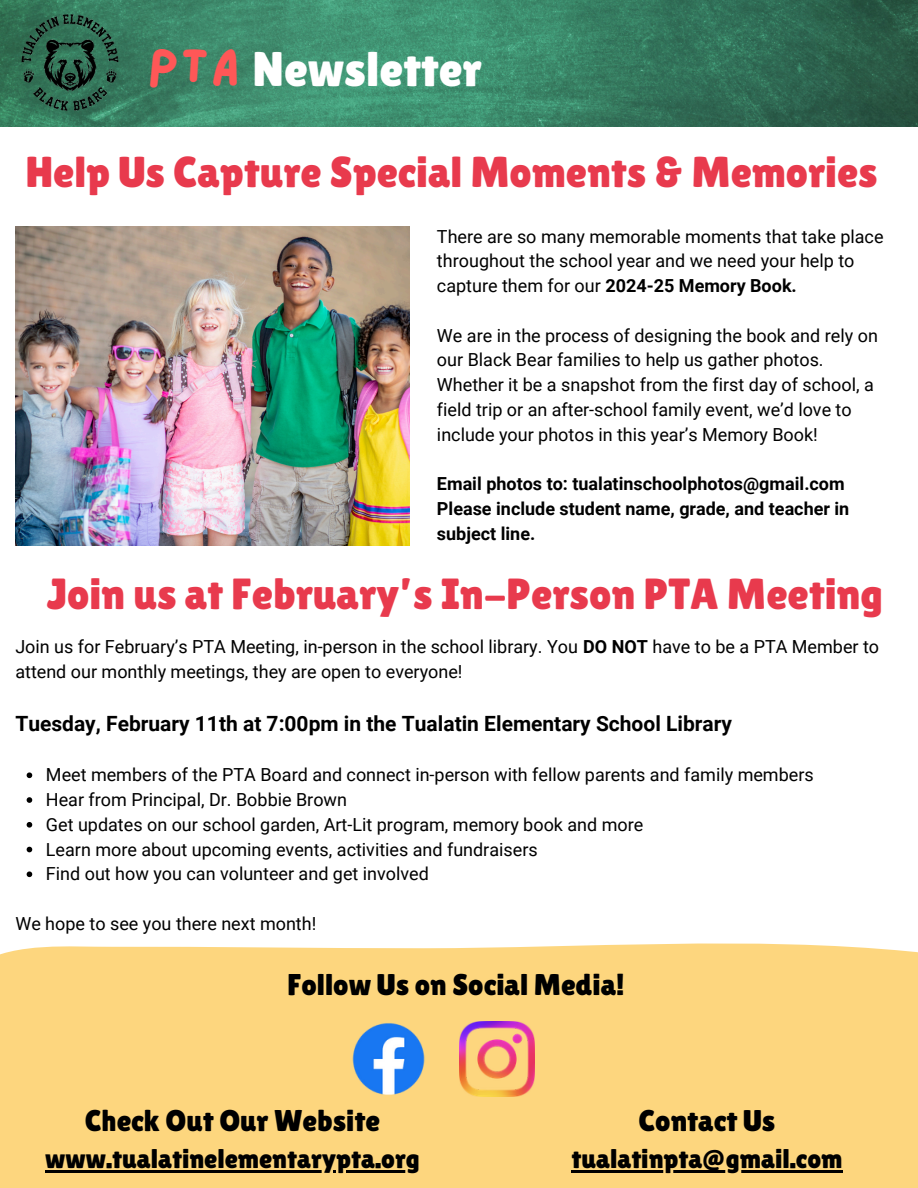
<style>
.page{position:relative;width:918px;height:1188px;background:#fff}
.page>*{position:absolute;margin:0;border:0;box-sizing:border-box;transform-origin:0 0}
.t1{font:49.5px "Lazydog";color:#ff5757}
.t2{font:48.75px "Lilita One";color:#fff}
.t3{font:43.5px "Lilita One";color:#e83a4d}
.t4{font:43.35px "Lilita One";color:#e83a4d}
.t5{font:30px "Lilita One";color:#000}
.t6{font:27px "Lilita One";color:#000}
.t7{font:700 21px "Roboto";color:#000}
.t8{font:18px/24.8px "Roboto";color:#000}
.t9{font:700 18px/24.8px "Roboto";color:#000}
.s1{font-weight:700}
</style>
<div class="page">
<div style="left:0;top:943px;width:918px;height:245px;background:#fdd67e"></div>
<img style="left:351px;top:1021px;width:74px;height:76px">
<img style="left:459px;top:1021px;width:75px;height:76px">
<img style="left:148px;top:0;width:770px;height:126px">
<img style="left:0;top:0;width:148px;height:127px">
<img style="left:15px;top:226px;width:394px;height:319px">
<hr style="left:45px;top:1170px;width:375px;height:2px;background:#000">
<hr style="left:571px;top:1170px;width:271px;height:2px;background:#000">
<svg style="left:27px;top:772px;width:5px;height:6px"></svg>
<svg style="left:27px;top:797px;width:5px;height:6px"></svg>
<svg style="left:27px;top:822px;width:5px;height:6px"></svg>
<svg style="left:27px;top:847px;width:5px;height:5px"></svg>
<svg style="left:27px;top:871px;width:5px;height:6px"></svg>
<p class="t1" style="left:148px;top:42px;width:93px">PTA</p>
<p class="t2" style="left:252px;top:41px;width:231px">Newsletter</p>
<p class="t4" style="left:25px;top:147px;width:854px">Help Us Capture Special Moments &amp; Memories</p>
<h1 class="t8" style="left:437px;top:224px;width:448px">There are so many memorable moments that take place throughout the school year and we need your help to capture them for our <span class="s1">2024-25 Memory Book.</span></h1>
<h2 class="t8" style="left:437px;top:323px;width:442px">We are in the process of designing the book and rely on our Black Bear families to help us gather photos.<br>Whether it be a snapshot from the first day of school, a field trip or an after-school family event, we’d love to include your photos in this year’s Memory Book!</h2>
<h3 class="t9" style="left:437px;top:472px;width:414px">Email photos to: tualatinschoolphotos@gmail.com<br>Please include student name, grade, and teacher in subject line.</h3>
<h5 class="t3" style="left:47px;top:568px;width:837px">Join us at February’s In-Person PTA Meeting</h5>
<p class="t8" style="left:15px;top:635px;width:865px">Join us for February’s PTA Meeting, in-person in the school library. You <span class="s1">DO NOT</span> have to be a PTA Member to attend our monthly meetings, they are open to everyone!</p>
<p class="t7" style="left:15px;top:711px;width:718px">Tuesday, February 11th at 7:00pm in the Tualatin Elementary School Library</p>
<p class="t8" style="left:46px;top:763px;width:769px">Meet members of the PTA Board and connect in-person with fellow parents and family members</p>
<p class="t8" style="left:46px;top:788px;width:303px">Hear from Principal, Dr. Bobbie Brown</p>
<p class="t8" style="left:46px;top:812px;width:599px">Get updates on our school garden, Art-Lit program, memory book and more</p>
<p class="t8" style="left:46px;top:837px;width:493px">Learn more about upcoming events, activities and fundraisers</p>
<p class="t8" style="left:46px;top:862px;width:384px">Find out how you can volunteer and get involved</p>
<h4 class="t8" style="left:15px;top:911px;width:302px">We hope to see you there next month!</h4>
<p class="t5" style="left:287px;top:967px;width:339px">Follow Us on Social Media!</p>
<p class="t5" style="left:85px;top:1103px;width:297px">Check Out Our Website</p>
<p class="t6" style="left:45px;top:1143px;width:376px">www.tualatinelementarypta.org</p>
<h6 class="t5" style="left:639px;top:1103px;width:138px">Contact Us</h6>
<h3 class="t6" style="left:571px;top:1143px;width:272px">tualatinpta@gmail.com</h3>
</div>
